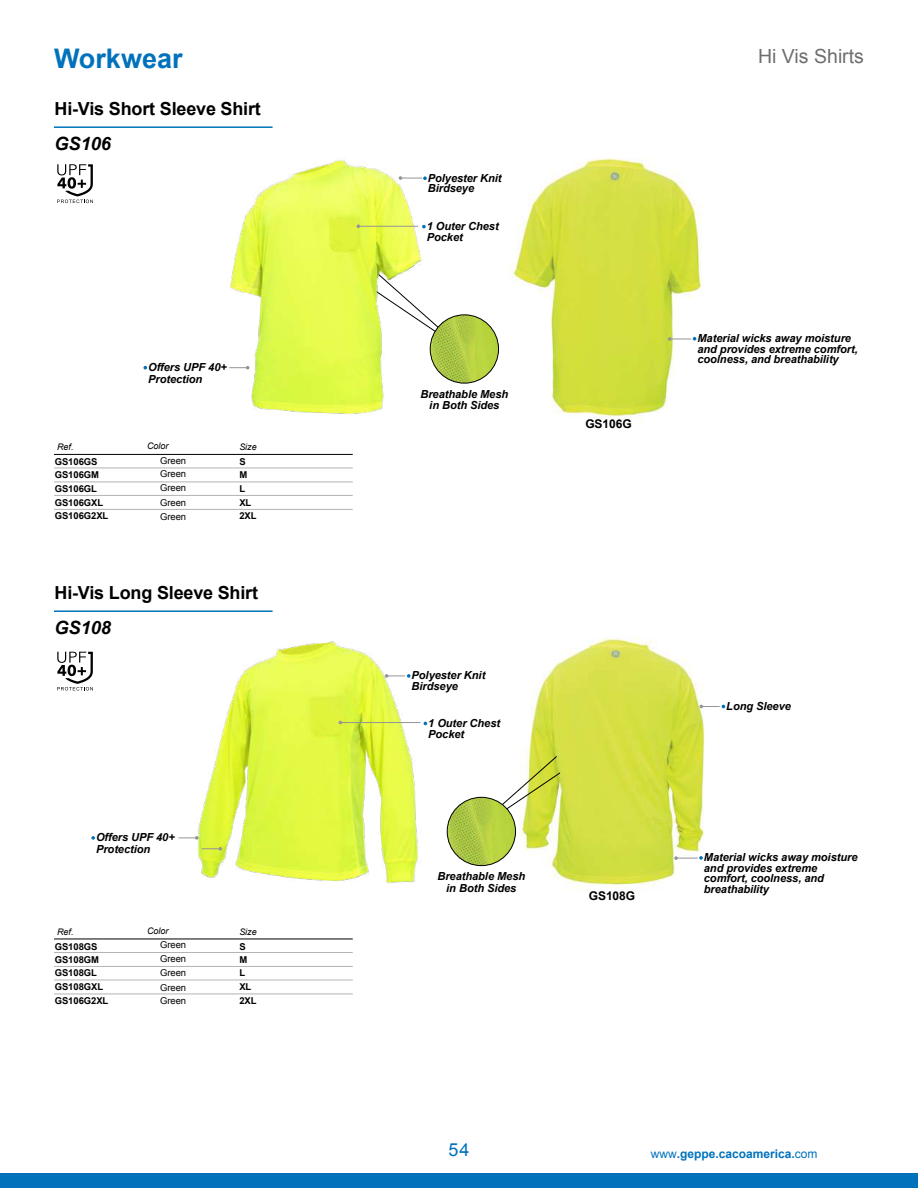
<style>
.page{position:relative;width:918px;height:1188px;background:#fff}
.page>*{position:absolute;margin:0;border:0;box-sizing:border-box;transform-origin:0 0}
.t1{font:700 27px "Arial";color:#0072bc}
.t2{font:19.5px "Arial";color:#6d6e71}
.t3{font:italic 700 18.3px "Arial";letter-spacing:-.005em;color:#000}
.t4{font:700 18px "Arial";letter-spacing:-.01em;color:#000}
.t5{font:18px "Arial";color:#0072bc}
.t6{font:700 12px "Arial";color:#0072bc}
.t7{font:700 12px "Arial";letter-spacing:-.005em;color:#000}
.t8{font:italic 700 11.1px/10.5px "Arial";letter-spacing:-.005em;color:#000}
.t9{font:700 9.45px/13.8px "Arial";letter-spacing:-.005em;color:#000}
.t10{font:9.45px/13.8px "Arial";letter-spacing:-.005em;color:#000;text-align:justify}
.t11{font:italic 9px "Arial";letter-spacing:-.005em;color:#000}
.s1{font-weight:400}
</style>
<div class="page">
<div style="left:0;top:1173px;width:918px;height:15px;background:#0072bc"></div>
<img style="left:198px;top:641px;width:230px;height:242px">
<img style="left:521px;top:637px;width:184px;height:253px">
<img style="left:507px;top:158px;width:196px;height:266px">
<hr style="left:54px;top:126px;width:219px;height:2px;background:#0072bc">
<hr style="left:54px;top:509px;width:299px;height:1px;background:#b1b4b6">
<hr style="left:54px;top:482px;width:299px;height:1px;background:#b1b4b6">
<hr style="left:54px;top:495px;width:299px;height:1px;background:#b1b4b6">
<hr style="left:54px;top:468px;width:299px;height:1px;background:#b1b4b6">
<hr style="left:54px;top:454px;width:299px;height:1px;background:#000">
<svg style="left:668px;top:337px;width:28px;height:4px"></svg>
<svg style="left:143px;top:366px;width:4px;height:4px"></svg>
<hr style="left:54px;top:610px;width:219px;height:2px;background:#0072bc">
<svg style="left:202px;top:847px;width:20px;height:4px"></svg>
<svg style="left:385px;top:674px;width:26px;height:4px"></svg>
<svg style="left:700px;top:705px;width:25px;height:3px"></svg>
<svg style="left:674px;top:856px;width:29px;height:4px"></svg>
<svg style="left:91px;top:836px;width:4px;height:4px"></svg>
<svg style="left:424px;top:314px;width:35px;height:39px"></svg>
<img style="left:430px;top:315px;width:69px;height:68px;border-radius:34px">
<div style="left:430px;top:314px;width:69px;height:70px;border:1px solid #000;border-radius:50%"></div>
<svg style="left:467px;top:755px;width:94px;height:82px"></svg>
<img style="left:447px;top:797px;width:69px;height:69px;border-radius:34px">
<div style="left:447px;top:797px;width:69px;height:69px;border:1px solid #000;border-radius:50%"></div>
<hr style="left:54px;top:994px;width:299px;height:1px;background:#b1b4b6">
<hr style="left:54px;top:966px;width:299px;height:1px;background:#b1b4b6">
<hr style="left:54px;top:980px;width:299px;height:1px;background:#b1b4b6">
<hr style="left:54px;top:952px;width:299px;height:1px;background:#b1b4b6">
<hr style="left:54px;top:939px;width:299px;height:1px;background:#000">
<svg style="left:57px;top:164px;width:36px;height:39px"></svg>
<svg style="left:57px;top:652px;width:36px;height:39px"></svg>
<img style="left:229px;top:160px;width:195px;height:254px">
<hr style="left:358px;top:226px;width:60px;height:1px;background:#939598">
<hr style="left:340px;top:722px;width:81px;height:1px;background:#939598">
<svg style="left:422px;top:225px;width:4px;height:3px"></svg>
<svg style="left:178px;top:836px;width:21px;height:4px"></svg>
<h1 class="t1" style="left:54px;top:41px;width:130px">Workwear</h1>
<h2 class="t2" style="left:758px;top:43px;width:107px">Hi Vis Shirts</h2>
<h3 class="t4" style="left:55px;top:97px;width:208px">Hi-Vis Short Sleeve Shirt</h3>
<h3 class="t3" style="left:55px;top:132px;width:58px">GS106</h3>
<p class="t8" style="left:428px;top:173px;width:75px">Polyester Knit<br>Birdseye</p>
<p class="t11" style="left:57px;top:441px;width:18px">Ref.</p>
<p class="t9" style="left:55px;top:456px;width:46px;line-height:12.8px">GS106GS<br>GS106GM</p>
<p class="t9" style="left:55px;top:482px;width:55px">GS106GL<br>GS106GXL<br>GS106G2XL</p>
<p class="t8" style="left:148px;top:362px;width:80px;line-height:11.2px">Offers UPF 40+<br>Protection</p>
<p class="t11" style="left:147px;top:440px;width:23px">Color</p>
<p class="t10" style="left:160px;top:454px;width:28px">Green Green Green</p>
<p class="t10" style="left:160px;top:496px;width:28px">Green<br>Green</p>
<p class="t11" style="left:239px;top:441px;width:19px">Size</p>
<p class="t9" style="left:239px;top:456px;width:9px;line-height:12.8px">S<br>M</p>
<p class="t9" style="left:239px;top:482px;width:19px">L<br>XL<br>2XL</p>
<h3 class="t4" style="left:55px;top:581px;width:205px">Hi-Vis Long Sleeve Shirt</h3>
<h3 class="t3" style="left:55px;top:616px;width:58px">GS108</h3>
<p class="t8" style="left:96px;top:832px;width:80px;line-height:11.2px">Offers UPF 40+<br>Protection</p>
<p class="t11" style="left:57px;top:926px;width:18px">Ref.</p>
<p class="t9" style="left:55px;top:941px;width:46px;line-height:12.8px">GS108GS<br>GS108GM</p>
<p class="t9" style="left:55px;top:966px;width:55px">GS108GL<br>GS108GXL<br>GS106G2XL</p>
<p class="t11" style="left:147px;top:925px;width:23px">Color</p>
<p class="t10" style="left:160px;top:938px;width:28px">Green Green Green</p>
<p class="t10" style="left:160px;top:981px;width:28px">Green<br>Green</p>
<p class="t11" style="left:239px;top:926px;width:19px">Size</p>
<p class="t9" style="left:239px;top:941px;width:9px;line-height:12.8px">S<br>M</p>
<p class="t9" style="left:239px;top:966px;width:19px">L<br>XL<br>2XL</p>
<p class="t8" style="left:427px;top:221px;width:73px">1 Outer Chest<br>Pocket</p>
<p class="t8" style="left:420px;top:389px;width:89px;line-height:11.2px;text-align:center">Breathable Mesh in Both Sides</p>
<p class="t7" style="left:585px;top:416px;width:48px">GS106G</p>
<p class="t8" style="left:697px;top:334px;width:162px">Material wicks away moisture and provides extreme comfort, coolness, and breathability</p>
<p class="t8" style="left:412px;top:671px;width:75px">Polyester Knit<br>Birdseye</p>
<p class="t8" style="left:428px;top:718px;width:73px">1 Outer Chest<br>Pocket</p>
<p class="t8" style="left:437px;top:871px;width:89px;line-height:11.2px;text-align:center">Breathable Mesh in Both Sides</p>
<p class="t7" style="left:589px;top:888px;width:48px">GS108G</p>
<p class="t8" style="left:726px;top:701px;width:66px">Long Sleeve</p>
<p class="t8" style="left:704px;top:853px;width:155px">Material wicks away moisture and provides extreme comfort, coolness, and breathability</p>
<h3 class="t5" style="left:449px;top:1138px;width:22px">54</h3>
<p class="t6" style="left:651px;top:1146px;width:168px"><span class="s1">www</span>.geppe.cacoamerica.<span class="s1">com</span></p>
</div>
